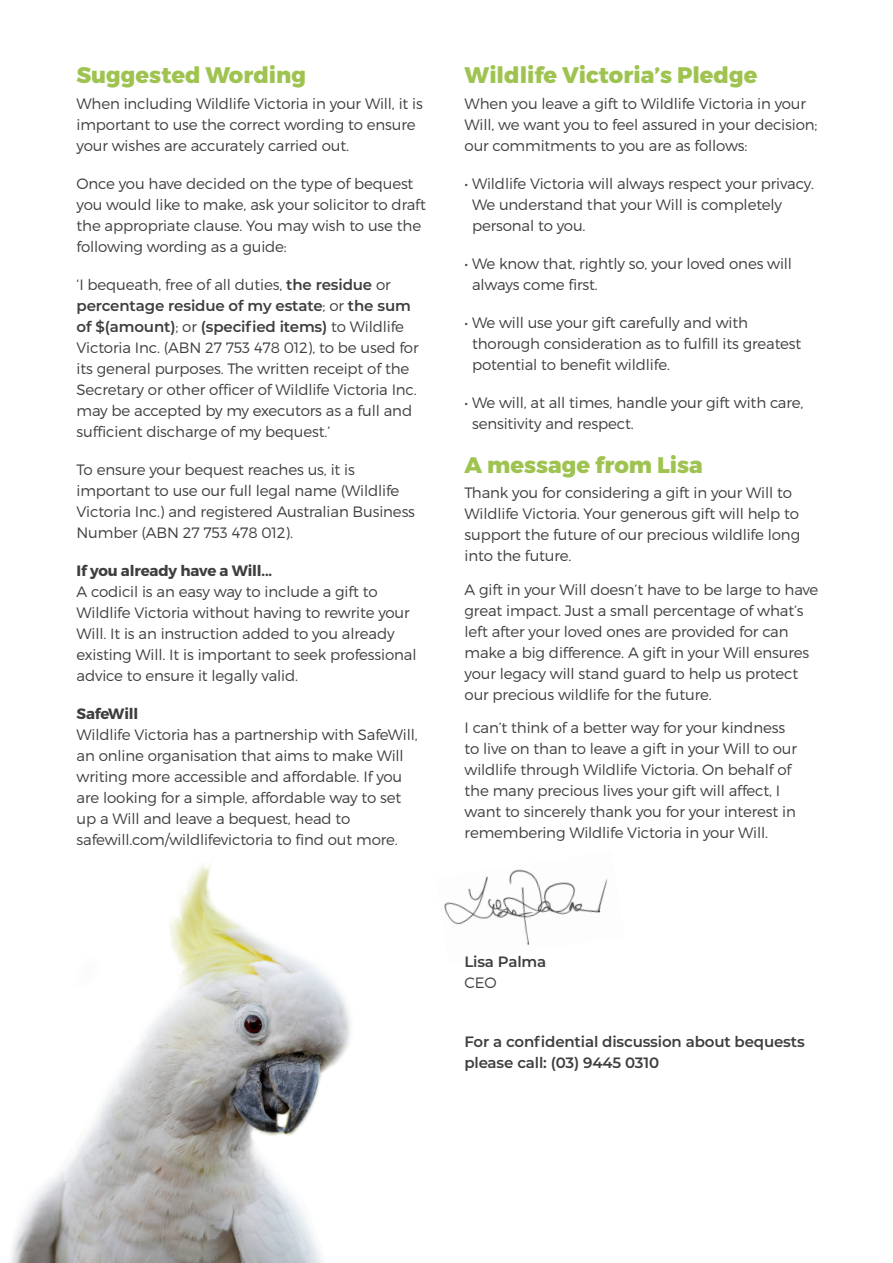
<style>
.page{position:relative;width:893px;height:1263px;background:#fff}
.page>*{position:absolute;margin:0;border:0;box-sizing:border-box;transform-origin:0 0}
.Sub_Head{font:800 22.5px "Montserrat";color:#9fc350}
.Body_Text{font:300 15px/21px "Montserrat";letter-spacing:-.01em;color:#3e3e3f}
.Body_Text-2{font:600 15px/21px "Montserrat";letter-spacing:-.01em;color:#3e3e3f}
.s1{font-weight:600}
.s2{font-weight:700}
.s3{font-weight:300}
</style>
<div class="page">
<img style="left:11px;top:864px;width:340px;height:399px">
<img style="left:444px;top:869px;width:164px;height:76px">
<p class="Sub_Head" style="left:77px;top:61px;width:231px">Suggested Wording</p>
<p class="Body_Text" style="left:77px;top:92px;width:348px">When including Wildlife Victoria in your Will, it is important to use the correct wording to ensure your wishes are accurately carried out.</p>
<p class="Body_Text" style="left:77px;top:172px;width:351px">Once you have decided on the type of bequest you would like to make, ask your solicitor to draft the appropriate clause. You may wish to use the following wording as a guide:</p>
<p class="Body_Text" style="left:77px;top:274px;width:344px">‘I bequeath, free of all duties, <span class="s1">the residue</span> or <span class="s1">percentage residue of my estate</span>; or <span class="s1">the sum of $(amount)</span>; or <span class="s1">(specified items)</span> to Wildlife Victoria Inc. (ABN 27 753 478 012), to be used for its general purposes. The written receipt of the Secretary or other officer of Wildlife Victoria Inc. may be accepted by my executors as a full and sufficient discharge of my bequest.’</p>
<p class="Body_Text" style="left:77px;top:459px;width:340px">To ensure your bequest reaches us, it is important to use our full legal name (Wildlife Victoria Inc.) and registered Australian Business Number (ABN 27 753 478 012).</p>
<p class="Body_Text" style="left:77px;top:560px;width:341px"><span class="s2">If you already have a Will...<br></span>A codicil is an easy way to include a gift to Wildlife Victoria without having to rewrite your Will. It is an instruction added to you already existing Will. It is important to seek professional advice to ensure it legally valid.</p>
<p class="Body_Text" style="left:77px;top:703px;width:343px"><span class="s2">SafeWill<br></span>Wildlife Victoria has a partnership with SafeWill, an online organisation that aims to make Will writing more accessible and affordable. If you are looking for a simple, affordable way to set up a Will and leave a bequest, head to safewill.com/wildlifevictoria to find out more.</p>
<p class="Sub_Head" style="left:465px;top:61px;width:294px">Wildlife Victoria’s Pledge</p>
<p class="Body_Text" style="left:465px;top:92px;width:354px">When you leave a gift to Wildlife Victoria in your<br>Will, we want you to feel assured in your decision; our commitments to you are as follows:</p>
<p class="Body_Text" style="left:472px;top:172px;width:344px;text-indent:-8px">• Wildlife Victoria will always respect your privacy.<br>We understand that your Will is completely personal to you.</p>
<p class="Body_Text" style="left:472px;top:253px;width:322px;text-indent:-8px">• We know that, rightly so, your loved ones will always come first.</p>
<p class="Body_Text" style="left:472px;top:312px;width:331px;text-indent:-8px">• We will use your gift carefully and with thorough consideration as to fulfill its greatest potential to benefit wildlife.</p>
<p class="Body_Text" style="left:472px;top:392px;width:333px;text-indent:-8px">• We will, at all times, handle your gift with care, sensitivity and respect.</p>
<p class="Sub_Head" style="left:465px;top:451px;width:240px">A message from Lisa</p>
<p class="Body_Text" style="left:465px;top:482px;width:337px">Thank you for considering a gift in your Will to Wildlife Victoria. Your generous gift will help to support the future of our precious wildlife long into the future.</p>
<p class="Body_Text" style="left:465px;top:579px;width:355px">A gift in your Will doesn’t have to be large to have great impact. Just a small percentage of what’s left after your loved ones are provided for can make a big difference. A gift in your Will ensures your legacy will stand guard to help us protect our precious wildlife for the future.</p>
<p class="Body_Text" style="left:465px;top:717px;width:334px">I can’t think of a better way for your kindness to live on than to leave a gift in your Will to our wildlife through Wildlife Victoria. On behalf of the many precious lives your gift will affect, I want to sincerely thank you for your interest in remembering Wildlife Victoria in your Will.</p>
<p class="Body_Text-2" style="left:464px;top:950px;width:83px">Lisa Palma<br><span class="s3">CEO</span></p>
<p class="Body_Text-2" style="left:464px;top:1030px;width:342px">For a confidential discussion about bequests please call: (03) 9445 0310</p>
</div>
